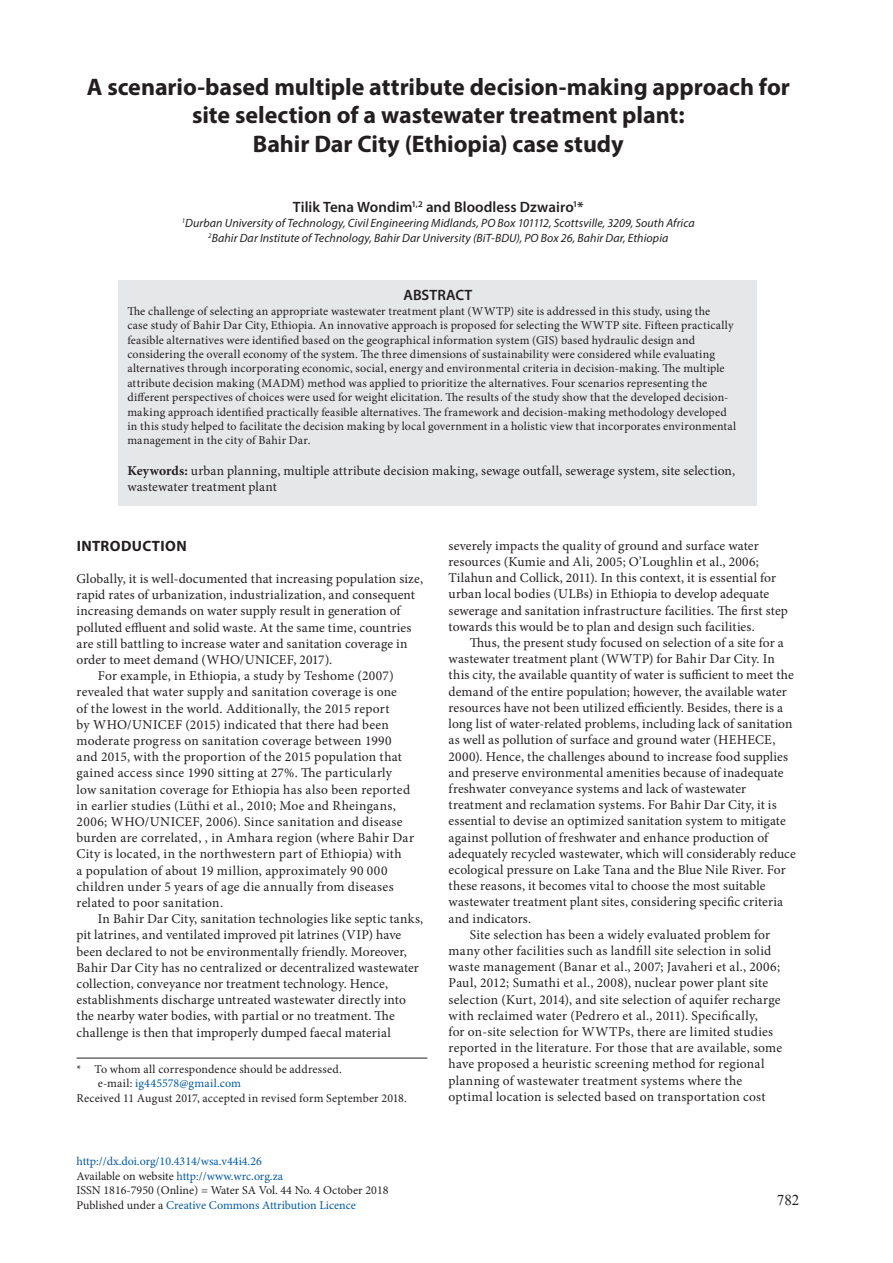
<style>
.page{position:relative;width:893px;height:1263px;background:#fff}
.page>*{position:absolute;margin:0;border:0;box-sizing:border-box;transform-origin:0 0}
.t1{font:700 24px/28.8px "Myriad Pro";letter-spacing:-.005em;color:#231f20;text-align:center}
.t2{font:600 15px "Myriad Pro";color:#231f20}
.t3{font:700 15px "Myriad Pro";letter-spacing:.025em;color:#231f20}
.t4{font:15px "Times New Roman";color:#231f20}
.t5{font:13.5px/16.2px "Minion Pro";letter-spacing:.01em;color:#231f20}
.t6{font:12px/14.4px "Minion Pro";letter-spacing:.01em;color:#231f20}
.t7{font:12px/14.4px "Minion Pro";color:#015aaa}
.t8{font:italic 12px/15px "Myriad Pro";letter-spacing:.005em;color:#231f20;text-align:center}
.s1{font-weight:700}
.s2{color:#231f20}
</style>
<div class="page">
<div style="left:119px;top:281px;width:638px;height:225px;background:#e6e7e9"></div>
<hr style="left:77px;top:1058px;width:350px;height:1px;background:#231f20">
<h1 class="t1" style="left:87px;top:71px;width:705px">A scenario-based multiple attribute decision-making approach for site selection of a wastewater treatment plant:<br>Bahir Dar City (Ethiopia) case study</h1>
<p class="t2" style="left:293px;top:198px;width:292px">Tilik Tena Wondim<sup>1,2</sup> and Bloodless Dzwairo<sup>1</sup>*</p>
<p class="t8" style="left:182px;top:215px;width:514px"><sup>1</sup>Durban University of Technology, Civil Engineering Midlands, PO Box 101112, Scottsville, 3209, South Africa<br><sup>2</sup>Bahir Dar Institute of Technology, Bahir Dar University (BiT-BDU), PO Box 26, Bahir Dar, Ethiopia</p>
<p class="t2" style="left:403px;top:286px;width:70px">ABSTRACT</p>
<p class="t6" style="left:127px;top:304px;width:610px">The challenge of selecting an appropriate wastewater treatment plant (WWTP) site is addressed in this study, using the<br>case study of Bahir Dar City, Ethiopia. An innovative approach is proposed for selecting the WWTP site. Fifteen practically feasible alternatives were identified based on the geographical information system (GIS) based hydraulic design and considering the overall economy of the system. The three dimensions of sustainability were considered while evaluating alternatives through incorporating economic, social, energy and environmental criteria in decision-making. The multiple attribute decision making (MADM) method was applied to prioritize the alternatives. Four scenarios representing the different perspectives of choices were used for weight elicitation. The results of the study show that the developed decision&shy;making approach identified practically feasible alternatives. The framework and decision-making methodology developed in this study helped to facilitate the decision making by local government in a holistic view that incorporates environmental management in the city of Bahir Dar.</p>
<p class="t5" style="left:127px;top:463px;width:609px"><span class="s1">Keywords:</span> urban planning, multiple attribute decision making, sewage outfall, sewerage system, site selection, wastewater treatment plant</p>
<p class="t3" style="left:77px;top:536px;width:112px">INTRODUCTION</p>
<p class="t5" style="left:77px;top:570px;width:348px">Globally, it is well-documented that increasing population size,</p>
<p class="t5" style="left:77px;top:587px;width:340px">rapid rates of urbanization, industrialization, and consequent</p>
<p class="t5" style="left:77px;top:603px;width:326px">increasing demands on water supply result in generation of</p>
<p class="t5" style="left:77px;top:619px;width:336px">polluted effluent and solid waste. At the same time, countries</p>
<p class="t5" style="left:77px;top:635px;width:332px">are still battling to increase water and sanitation coverage in</p>
<p class="t5" style="left:77px;top:651px;width:257px">order to meet demand (WHO/UNICEF, 2017).</p>
<p class="t5" style="left:98px;top:668px;width:298px">For example, in Ethiopia, a study by Teshome (2007)</p>
<p class="t5" style="left:77px;top:684px;width:322px">revealed that water supply and sanitation coverage is one</p>
<p class="t5" style="left:77px;top:700px;width:315px">of the lowest in the world. Additionally, the 2015 report</p>
<p class="t5" style="left:77px;top:716px;width:314px">by WHO/UNICEF (2015) indicated that there had been</p>
<p class="t5" style="left:77px;top:732px;width:317px">moderate progress on sanitation coverage between 1990</p>
<p class="t5" style="left:77px;top:749px;width:327px">and 2015, with the proportion of the 2015 population that</p>
<p class="t5" style="left:77px;top:765px;width:317px">gained access since 1990 sitting at 27%. The particularly</p>
<p class="t5" style="left:77px;top:781px;width:335px">low sanitation coverage for Ethiopia has also been reported</p>
<p class="t5" style="left:77px;top:797px;width:321px">in earlier studies (Lüthi et al., 2010; Moe and Rheingans,</p>
<p class="t5" style="left:77px;top:813px;width:328px">2006; WHO/UNICEF, 2006). Since sanitation and disease</p>
<p class="t5" style="left:77px;top:830px;width:339px">burden are correlated, , in Amhara region (where Bahir Dar</p>
<p class="t5" style="left:77px;top:846px;width:327px">City is located, in the northwestern part of Ethiopia) with</p>
<p class="t5" style="left:77px;top:862px;width:312px">a population of about 19 million, approximately 90 000</p>
<p class="t5" style="left:77px;top:878px;width:319px">children under 5 years of age die annually from diseases</p>
<p class="t5" style="left:77px;top:894px;width:148px">related to poor sanitation.</p>
<p class="t5" style="left:98px;top:911px;width:327px">In Bahir Dar City, sanitation technologies like septic tanks,</p>
<p class="t5" style="left:77px;top:927px;width:326px">pit latrines, and ventilated improved pit latrines (VIP) have</p>
<p class="t5" style="left:77px;top:943px;width:332px">been declared to not be environmentally friendly. Moreover,</p>
<p class="t5" style="left:77px;top:959px;width:344px">Bahir Dar City has no centralized or decentralized wastewater</p>
<p class="t5" style="left:77px;top:975px;width:313px">collection, conveyance nor treatment technology. Hence,</p>
<p class="t5" style="left:77px;top:992px;width:331px">establishments discharge untreated wastewater directly into</p>
<p class="t5" style="left:77px;top:1008px;width:320px">the nearby water bodies, with partial or no treatment. The</p>
<p class="t5" style="left:77px;top:1024px;width:316px">challenge is then that improperly dumped faecal material</p>
<p class="t6" style="left:77px;top:1062px;width:267px">* To whom all correspondence should be addressed.</p>
<p class="t7" style="left:98px;top:1076px;width:145px"><span class="s2">e-mail:</span> ig445578@gmail.com</p>
<p class="t6" style="left:77px;top:1091px;width:332px">Received 11 August 2017, accepted in revised form September 2018.</p>
<p class="t7" style="left:77px;top:1154px;width:313px">http://dx.doi.org/10.4314/wsa.v44i4.26<br><span class="s2">Available on website</span> http://www.wrc.org.za<br><span class="s2">ISSN 1816-7950 (Online) = Water SA Vol. 44 No. 4 October 2018<br>Published under a</span> Creative Commons Attribution Licence</p>
<p class="t5" style="left:449px;top:537px;width:341px">severely impacts the quality of ground and surface water resources (Kumie and Ali, 2005; O’Loughlin et al., 2006; Tilahun and Collick, 2011). In this context, it is essential for urban local bodies (ULBs) in Ethiopia to develop adequate sewerage and sanitation infrastructure facilities. The first step towards this would be to plan and design such facilities.</p>
<p class="t5" style="left:470px;top:635px;width:315px">Thus, the present study focused on selection of a site for a</p>
<p class="t5" style="left:449px;top:651px;width:328px">wastewater treatment plant (WWTP) for Bahir Dar City. In</p>
<p class="t5" style="left:449px;top:667px;width:347px">this city, the available quantity of water is sufficient to meet the</p>
<p class="t5" style="left:449px;top:683px;width:340px">demand of the entire population; however, the available water</p>
<p class="t5" style="left:449px;top:699px;width:336px">resources have not been utilized efficiently. Besides, there is a</p>
<p class="t5" style="left:449px;top:716px;width:345px">long list of water-related problems, including lack of sanitation</p>
<p class="t5" style="left:449px;top:732px;width:328px">as well as pollution of surface and ground water (HEHECE,</p>
<p class="t5" style="left:449px;top:748px;width:341px">2000). Hence, the challenges abound to increase food supplies</p>
<p class="t5" style="left:449px;top:764px;width:337px">and preserve environmental amenities because of inadequate</p>
<p class="t5" style="left:449px;top:780px;width:299px">freshwater conveyance systems and lack of wastewater</p>
<p class="t5" style="left:449px;top:797px;width:330px">treatment and reclamation systems. For Bahir Dar City, it is</p>
<p class="t5" style="left:449px;top:813px;width:339px">essential to devise an optimized sanitation system to mitigate</p>
<p class="t5" style="left:449px;top:829px;width:321px">against pollution of freshwater and enhance production of</p>
<p class="t5" style="left:449px;top:845px;width:349px">adequately recycled wastewater, which will considerably reduce</p>
<p class="t5" style="left:449px;top:861px;width:339px">ecological pressure on Lake Tana and the Blue Nile River. For</p>
<p class="t5" style="left:449px;top:878px;width:318px">these reasons, it becomes vital to choose the most suitable</p>
<p class="t5" style="left:449px;top:894px;width:336px">wastewater treatment plant sites, considering specific criteria</p>
<p class="t5" style="left:449px;top:910px;width:84px">and indicators.</p>
<p class="t5" style="left:470px;top:926px;width:302px">Site selection has been a widely evaluated problem for</p>
<p class="t5" style="left:449px;top:942px;width:324px">many other facilities such as landfill site selection in solid</p>
<p class="t5" style="left:449px;top:959px;width:333px">waste management (Banar et al., 2007; Javaheri et al., 2006;</p>
<p class="t5" style="left:449px;top:975px;width:321px">Paul, 2012; Sumathi et al., 2008), nuclear power plant site</p>
<p class="t5" style="left:449px;top:991px;width:333px">selection (Kurt, 2014), and site selection of aquifer recharge</p>
<p class="t5" style="left:449px;top:1007px;width:311px">with reclaimed water (Pedrero et al., 2011). Specifically,</p>
<p class="t5" style="left:449px;top:1023px;width:326px">for on-site selection for WWTPs, there are limited studies</p>
<p class="t5" style="left:449px;top:1040px;width:335px">reported in the literature. For those that are available, some</p>
<p class="t5" style="left:449px;top:1056px;width:317px">have proposed a heuristic screening method for regional</p>
<p class="t5" style="left:449px;top:1072px;width:295px">planning of wastewater treatment systems where the</p>
<p class="t5" style="left:449px;top:1088px;width:318px">optimal location is selected based on transportation cost</p>
<p class="t4" style="left:777px;top:1190px;width:24px">782</p>
</div>
